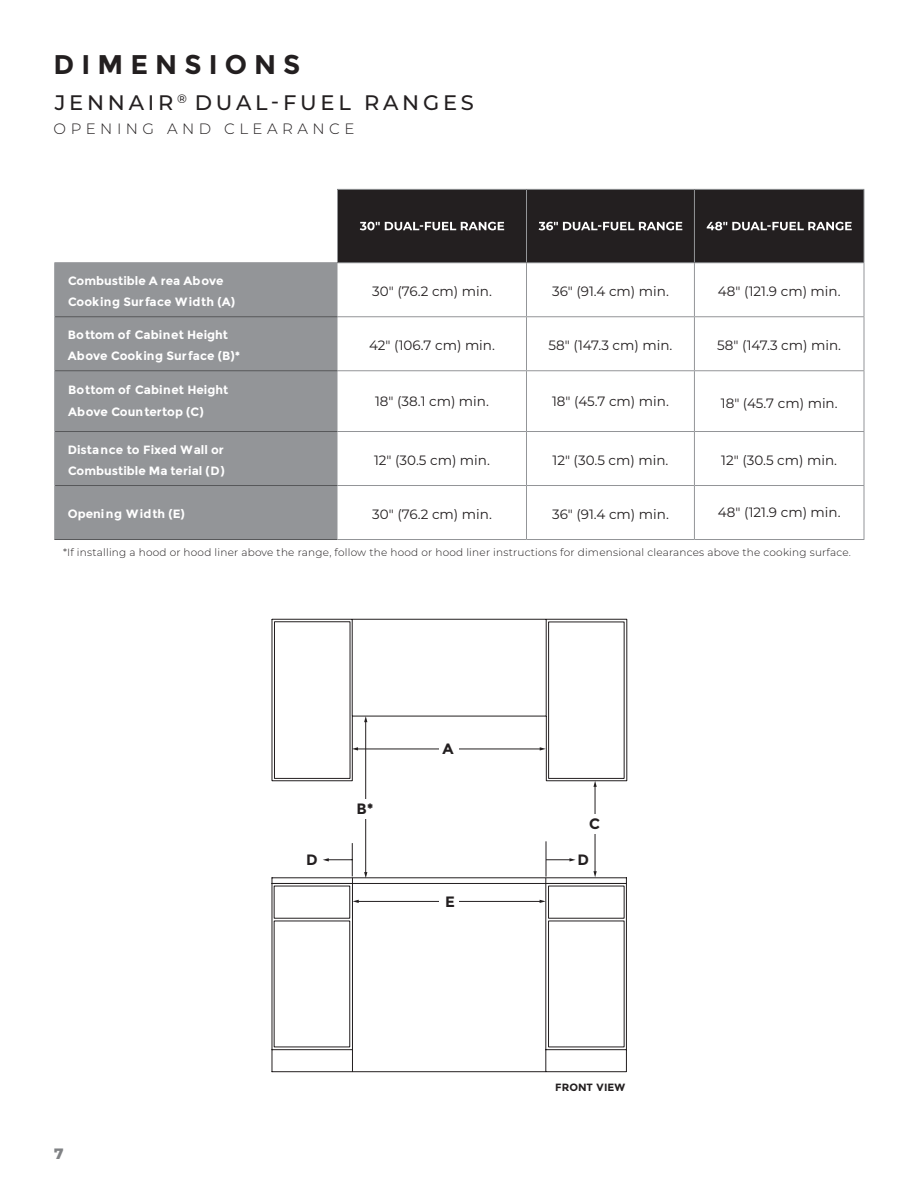
<style>
.page{position:relative;width:918px;height:1188px;background:#fff}
.page>*{position:absolute;margin:0;border:0;box-sizing:border-box;transform-origin:0 0}
.t1{font:700 27px "Montserrat";color:#231f20}
.t2{font:500 21px "Montserrat";letter-spacing:.18em;color:#231f20}
.t3{font:300 15px "Montserrat";letter-spacing:.3em;color:#231f20}
.t4{font:700 15px "Montserrat";color:#231f20}
.t5{font:800 15px "Montserrat";color:#808285}
.t6{font:13.5px "Montserrat";color:#231f20}
.t7{font:700 12px/21.6px "Montserrat";color:#fff}
.t8{font:300 10.5px "Montserrat";letter-spacing:.02em;color:#231f20}
.t9{font:700 10.5px "Montserrat";color:#231f20}
</style>
<div class="page">
<div style="left:338px;top:189px;width:189px;height:74px;background:#231f20"></div>
<div style="left:694px;top:189px;width:170px;height:74px;background:#231f20"></div>
<div style="left:527px;top:189px;width:167px;height:74px;background:#231f20"></div>
<div style="left:55px;top:263px;width:283px;height:276px;background:#939598"></div>
<hr style="left:54px;top:263px;width:1px;height:54px;background:#939598">
<hr style="left:54px;top:317px;width:1px;height:54px;background:#939598">
<hr style="left:54px;top:371px;width:1px;height:61px;background:#939598">
<hr style="left:54px;top:432px;width:1px;height:54px;background:#939598">
<hr style="left:54px;top:486px;width:1px;height:53px;background:#939598">
<hr style="left:694px;top:190px;width:1px;height:72px;background:#939598">
<hr style="left:864px;top:190px;width:1px;height:72px;background:#939598">
<hr style="left:527px;top:189px;width:167px;height:1px;background:#939598">
<hr style="left:694px;top:189px;width:170px;height:1px;background:#939598">
<hr style="left:55px;top:316px;width:283px;height:1px;background:#57585a">
<hr style="left:55px;top:370px;width:283px;height:1px;background:#57585a">
<hr style="left:55px;top:431px;width:283px;height:1px;background:#57585a">
<hr style="left:55px;top:485px;width:283px;height:1px;background:#57585a">
<hr style="left:54px;top:539px;width:284px;height:1px;background:#57585a">
<hr style="left:54px;top:262px;width:284px;height:1px;background:#939598">
<hr style="left:337px;top:189px;width:190px;height:1px;background:#939598">
<hr style="left:337px;top:190px;width:1px;height:72px;background:#939598">
<hr style="left:526px;top:190px;width:1px;height:72px;background:#939598">
<hr style="left:338px;top:262px;width:189px;height:1px;background:#939598">
<hr style="left:527px;top:262px;width:167px;height:1px;background:#939598">
<hr style="left:526px;top:263px;width:1px;height:53px;background:#939598">
<hr style="left:694px;top:262px;width:170px;height:1px;background:#939598">
<hr style="left:694px;top:263px;width:1px;height:53px;background:#939598">
<hr style="left:864px;top:263px;width:1px;height:53px;background:#939598">
<hr style="left:338px;top:316px;width:189px;height:1px;background:#939598">
<hr style="left:527px;top:316px;width:167px;height:1px;background:#939598">
<hr style="left:526px;top:317px;width:1px;height:53px;background:#939598">
<hr style="left:694px;top:316px;width:170px;height:1px;background:#939598">
<hr style="left:694px;top:317px;width:1px;height:53px;background:#939598">
<hr style="left:864px;top:317px;width:1px;height:53px;background:#939598">
<hr style="left:338px;top:370px;width:189px;height:1px;background:#939598">
<hr style="left:527px;top:370px;width:167px;height:1px;background:#939598">
<hr style="left:526px;top:371px;width:1px;height:60px;background:#939598">
<hr style="left:694px;top:370px;width:170px;height:1px;background:#939598">
<hr style="left:694px;top:371px;width:1px;height:60px;background:#939598">
<hr style="left:864px;top:371px;width:1px;height:60px;background:#939598">
<hr style="left:338px;top:431px;width:189px;height:1px;background:#939598">
<hr style="left:527px;top:431px;width:167px;height:1px;background:#939598">
<hr style="left:526px;top:432px;width:1px;height:53px;background:#939598">
<hr style="left:694px;top:431px;width:170px;height:1px;background:#939598">
<hr style="left:694px;top:432px;width:1px;height:53px;background:#939598">
<hr style="left:864px;top:432px;width:1px;height:53px;background:#939598">
<hr style="left:338px;top:485px;width:189px;height:1px;background:#939598">
<hr style="left:527px;top:485px;width:167px;height:1px;background:#939598">
<hr style="left:526px;top:486px;width:1px;height:53px;background:#939598">
<hr style="left:694px;top:485px;width:170px;height:1px;background:#939598">
<hr style="left:694px;top:486px;width:1px;height:53px;background:#939598">
<hr style="left:864px;top:486px;width:1px;height:53px;background:#939598">
<hr style="left:338px;top:539px;width:189px;height:1px;background:#939598">
<hr style="left:527px;top:539px;width:167px;height:1px;background:#939598">
<hr style="left:694px;top:539px;width:170px;height:1px;background:#939598">
<svg style="left:360px;top:222px;width:144px;height:8px"></svg>
<svg style="left:539px;top:222px;width:143px;height:8px"></svg>
<svg style="left:707px;top:222px;width:145px;height:8px"></svg>
<svg style="left:271px;top:619px;width:357px;height:453px"></svg>
<hr style="left:357px;top:749px;width:184px;height:1px;background:#231f20">
<svg style="left:352px;top:747px;width:6px;height:4px"></svg>
<svg style="left:540px;top:747px;width:6px;height:4px"></svg>
<hr style="left:365px;top:721px;width:1px;height:152px;background:#231f20">
<svg style="left:364px;top:716px;width:3px;height:6px"></svg>
<svg style="left:364px;top:872px;width:3px;height:6px"></svg>
<div style="left:354px;top:799px;width:20px;height:20px;background:#fff"></div>
<hr style="left:595px;top:786px;width:1px;height:86px;background:#231f20">
<svg style="left:593px;top:781px;width:4px;height:6px"></svg>
<svg style="left:593px;top:871px;width:4px;height:6px"></svg>
<div style="left:585px;top:814px;width:20px;height:20px;background:#fff"></div>
<div style="left:439px;top:739px;width:20px;height:20px;background:#fff"></div>
<hr style="left:352px;top:843px;width:1px;height:33px;background:#231f20">
<hr style="left:546px;top:841px;width:1px;height:36px;background:#231f20">
<svg style="left:323px;top:858px;width:29px;height:3px"></svg>
<svg style="left:546px;top:858px;width:30px;height:3px"></svg>
<hr style="left:358px;top:901px;width:183px;height:1px;background:#231f20">
<svg style="left:353px;top:900px;width:6px;height:3px"></svg>
<svg style="left:540px;top:900px;width:6px;height:3px"></svg>
<div style="left:440px;top:892px;width:19px;height:19px;background:#fff"></div>
<h1 class="t1" style="left:54px;top:53px;width:248px">D I M E N S I O N S</h1>
<h2 class="t2" style="left:55px;top:95px;width:421px">JENNAIR <sup>®</sup> DUAL-FUEL RANGES</h2>
<p class="t3" style="left:54px;top:121px;width:302px">OPENING AND CLEARANCE</p>
<p class="t7" style="left:68px;top:271px;width:169px">Combustible A rea Above<br>Cooking Surface W idth (A)</p>
<p class="t6" style="left:372px;top:285px;width:121px">30" (76.2 cm) min.</p>
<p class="t6" style="left:552px;top:285px;width:118px">36" (91.4 cm) min.</p>
<p class="t6" style="left:718px;top:285px;width:124px">48" (121.9 cm) min.</p>
<p class="t7" style="left:68px;top:325px;width:174px">Bottom of Cabinet Height<br>Above Cooking Surface (B)*</p>
<p class="t6" style="left:369px;top:339px;width:127px">42" (106.7 cm) min.</p>
<p class="t6" style="left:549px;top:339px;width:125px">58" (147.3 cm) min.</p>
<p class="t6" style="left:717px;top:339px;width:125px">58" (147.3 cm) min.</p>
<p class="t7" style="left:68px;top:380px;width:162px">Bottom of Cabinet Height<br>Above Countertop (C)</p>
<p class="t6" style="left:375px;top:394px;width:115px">18" (38.1 cm) min.</p>
<p class="t6" style="left:552px;top:394px;width:118px">18" (45.7 cm) min.</p>
<p class="t6" style="left:721px;top:396px;width:118px">18" (45.7 cm) min.</p>
<p class="t7" style="left:68px;top:439px;width:159px">Distance to Fixed Wall or<br>Combustible Ma terial (D)</p>
<p class="t6" style="left:374px;top:454px;width:117px">12" (30.5 cm) min.</p>
<p class="t6" style="left:553px;top:454px;width:117px">12" (30.5 cm) min.</p>
<p class="t6" style="left:721px;top:454px;width:117px">12" (30.5 cm) min.</p>
<p class="t7" style="left:68px;top:504px;width:119px">Openi ng W idth (E)</p>
<p class="t6" style="left:372px;top:508px;width:121px">30" (76.2 cm) min.</p>
<p class="t6" style="left:552px;top:508px;width:118px">36" (91.4 cm) min.</p>
<p class="t6" style="left:718px;top:506px;width:124px">48" (121.9 cm) min.</p>
<p class="t8" style="left:63px;top:547px;width:790px">*If installing a hood or hood liner above the range, follow the hood or hood liner instructions for dimensional clearances above the cooking surface.</p>
<p class="t4" style="left:357px;top:803px;width:19px">B*</p>
<p class="t4" style="left:442px;top:743px;width:13px">A</p>
<p class="t4" style="left:589px;top:818px;width:12px">C</p>
<p class="t4" style="left:306px;top:854px;width:13px">D</p>
<p class="t4" style="left:578px;top:854px;width:13px">D</p>
<p class="t4" style="left:445px;top:896px;width:11px">E</p>
<p class="t5" style="left:54px;top:1145px;width:11px">7</p>
<p class="t9" style="left:555px;top:1083px;width:72px">FRONT VIEW</p>
</div>
